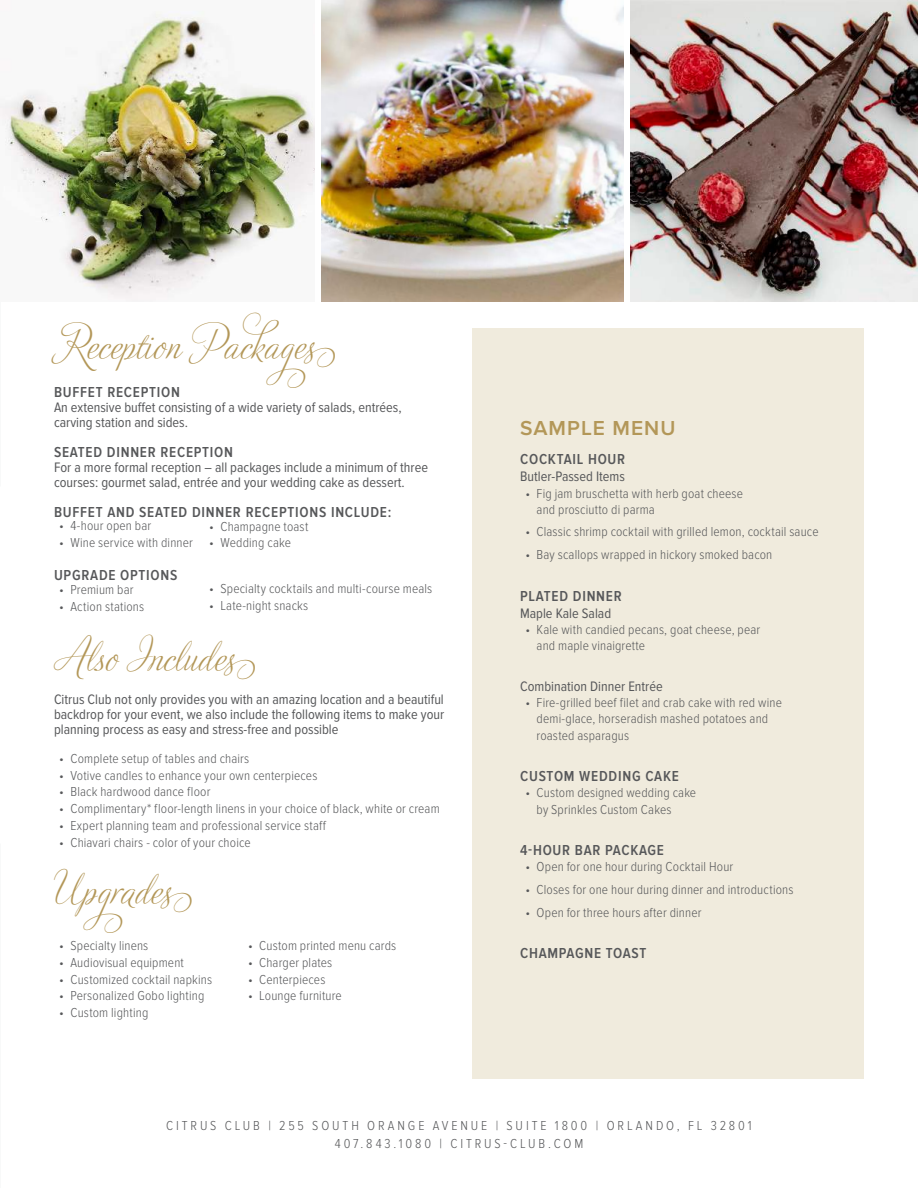
<style>
.page{position:relative;width:918px;height:1188px;background:#fff}
.page>*{position:absolute;margin:0;border:0;box-sizing:border-box;transform-origin:0 0}
.t1{font:45px "Adios Script Pro";color:#b39758}
.t2{font:600 21px "Proxima Nova";letter-spacing:.05em;color:#b39758}
.t3{font:600 15px "Proxima Nova Cond";letter-spacing:.05em;color:#57585a}
.t4{font:14.25px/15px "Proxima Nova Cond";color:#57585a}
.t5{font:300 13.5px/16.2px "Proxima Nova Cond";letter-spacing:.01em;color:#57585a}
.t6{font:300 13.5px/18px "Proxima Nova Cond";letter-spacing:.215em;color:#57585a;text-align:center}
</style>
<div class="page">
<img style="left:0;top:11px;width:315px;height:290px">
<img style="left:322px;top:0;width:301px;height:301px">
<img style="left:630px;top:0;width:288px;height:301px">
<div style="left:472px;top:328px;width:392px;height:751px;background:#f0ebdd"></div>
<h1 class="t1" style="left:54px;top:316px;width:284px">Reception Packages</h1>
<p class="t3" style="left:54px;top:384px;width:127px">BUFFET RECEPTION</p>
<p class="t4" style="left:54px;top:400px;width:349px">An extensive buffet consisting of a wide variety of salads, entrées, carving station and sides.</p>
<p class="t3" style="left:54px;top:444px;width:181px">SEATED DINNER RECEPTION</p>
<p class="t4" style="left:54px;top:460px;width:376px">For a more formal reception – all packages include a minimum of three courses: gourmet salad, entrée and your wedding cake as dessert.</p>
<p class="t3" style="left:54px;top:504px;width:339px">BUFFET AND SEATED DINNER RECEPTIONS INCLUDE:</p>
<p class="t5" style="left:59px;top:518px;width:94px">• 4-hour open bar</p>
<p class="t5" style="left:59px;top:535px;width:135px">• Wine service with dinner</p>
<p class="t3" style="left:54px;top:567px;width:125px">UPGRADE OPTIONS</p>
<p class="t5" style="left:59px;top:582px;width:76px">• Premium bar</p>
<p class="t5" style="left:59px;top:598px;width:87px">• Action stations</p>
<p class="t5" style="left:209px;top:518px;width:101px">• Champagne toast</p>
<p class="t5" style="left:209px;top:535px;width:83px">• Wedding cake</p>
<p class="t5" style="left:209px;top:581px;width:225px">• Specialty cocktails and multi-course meals</p>
<p class="t5" style="left:209px;top:598px;width:101px">• Late-night snacks</p>
<h1 class="t1" style="left:54px;top:629px;width:204px">Also Includes</h1>
<p class="t4" style="left:54px;top:693px;width:392px;text-align:justify">Citrus Club not only provides you with an amazing location and a beautiful backdrop for your event, we also include the following items to make your planning process as easy and stress-free and possible</p>
<p class="t5" style="left:59px;top:751px;width:192px">• Complete setup of tables and chairs</p>
<p class="t5" style="left:59px;top:767px;width:260px">• Votive candles to enhance your own centerpieces</p>
<p class="t5" style="left:59px;top:784px;width:153px">• Black hardwood dance floor</p>
<p class="t5" style="left:59px;top:801px;width:382px">• Complimentary* floor-length linens in your choice of black, white or cream</p>
<p class="t5" style="left:59px;top:818px;width:268px">• Expert planning team and professional service staff</p>
<p class="t5" style="left:59px;top:834px;width:193px">• Chiavari chairs - color of your choice</p>
<h1 class="t1" style="left:54px;top:862px;width:140px">Upgrades</h1>
<p class="t5" style="left:59px;top:938px;width:91px">• Specialty linens</p>
<p class="t5" style="left:59px;top:954px;width:126px">• Audiovisual equipment</p>
<p class="t5" style="left:59px;top:971px;width:154px">• Customized cocktail napkins</p>
<p class="t5" style="left:59px;top:988px;width:147px">• Personalized Gobo lighting</p>
<p class="t5" style="left:59px;top:1005px;width:91px">• Custom lighting</p>
<p class="t5" style="left:248px;top:938px;width:150px">• Custom printed menu cards</p>
<p class="t5" style="left:248px;top:954px;width:86px">• Charger plates</p>
<p class="t5" style="left:248px;top:971px;width:79px">• Centerpieces</p>
<p class="t5" style="left:248px;top:988px;width:95px">• Lounge furniture</p>
<h2 class="t2" style="left:520px;top:416px;width:157px">SAMPLE MENU</h2>
<p class="t3" style="left:520px;top:451px;width:107px">COCKTAIL HOUR</p>
<p class="t4" style="left:520px;top:470px;width:106px">Butler-Passed Items</p>
<p class="t5" style="left:537px;top:485px;width:208px;text-indent:-11px">• Fig jam bruschetta with herb goat cheese and prosciutto di parma</p>
<p class="t5" style="left:525px;top:524px;width:295px">• Classic shrimp cocktail with grilled lemon, cocktail sauce</p>
<p class="t5" style="left:525px;top:547px;width:248px">• Bay scallops wrapped in hickory smoked bacon</p>
<p class="t3" style="left:520px;top:587px;width:103px">PLATED DINNER</p>
<p class="t4" style="left:520px;top:606px;width:93px">Maple Kale Salad</p>
<p class="t5" style="left:537px;top:622px;width:225px;text-indent:-11px">• Kale with candied pecans, goat cheese, pear and maple vinaigrette</p>
<p class="t4" style="left:520px;top:679px;width:144px">Combination Dinner Entrée</p>
<p class="t5" style="left:537px;top:695px;width:247px;text-indent:-11px">• Fire-grilled beef filet and crab cake with red wine demi-glace, horseradish mashed potatoes and roasted asparagus</p>
<p class="t3" style="left:520px;top:768px;width:160px">CUSTOM WEDDING CAKE</p>
<p class="t5" style="left:537px;top:785px;width:161px;text-indent:-11px">• Custom designed wedding cake by Sprinkles Custom Cakes</p>
<p class="t3" style="left:520px;top:842px;width:145px">4-HOUR BAR PACKAGE</p>
<p class="t5" style="left:525px;top:859px;width:209px">• Open for one hour during Cocktail Hour</p>
<p class="t5" style="left:525px;top:882px;width:270px">• Closes for one hour during dinner and introductions</p>
<p class="t5" style="left:525px;top:904px;width:178px">• Open for three hours after dinner</p>
<p class="t3" style="left:520px;top:945px;width:128px">CHAMPAGNE TOAST</p>
<p class="t6" style="left:166px;top:1117px;width:587px">CITRUS CLUB | 255 SOUTH ORANGE AVENUE | SUITE 1800 | ORLANDO, FL 32801<br>407.843.1080 | CITRUS-CLUB.COM</p>
</div>
